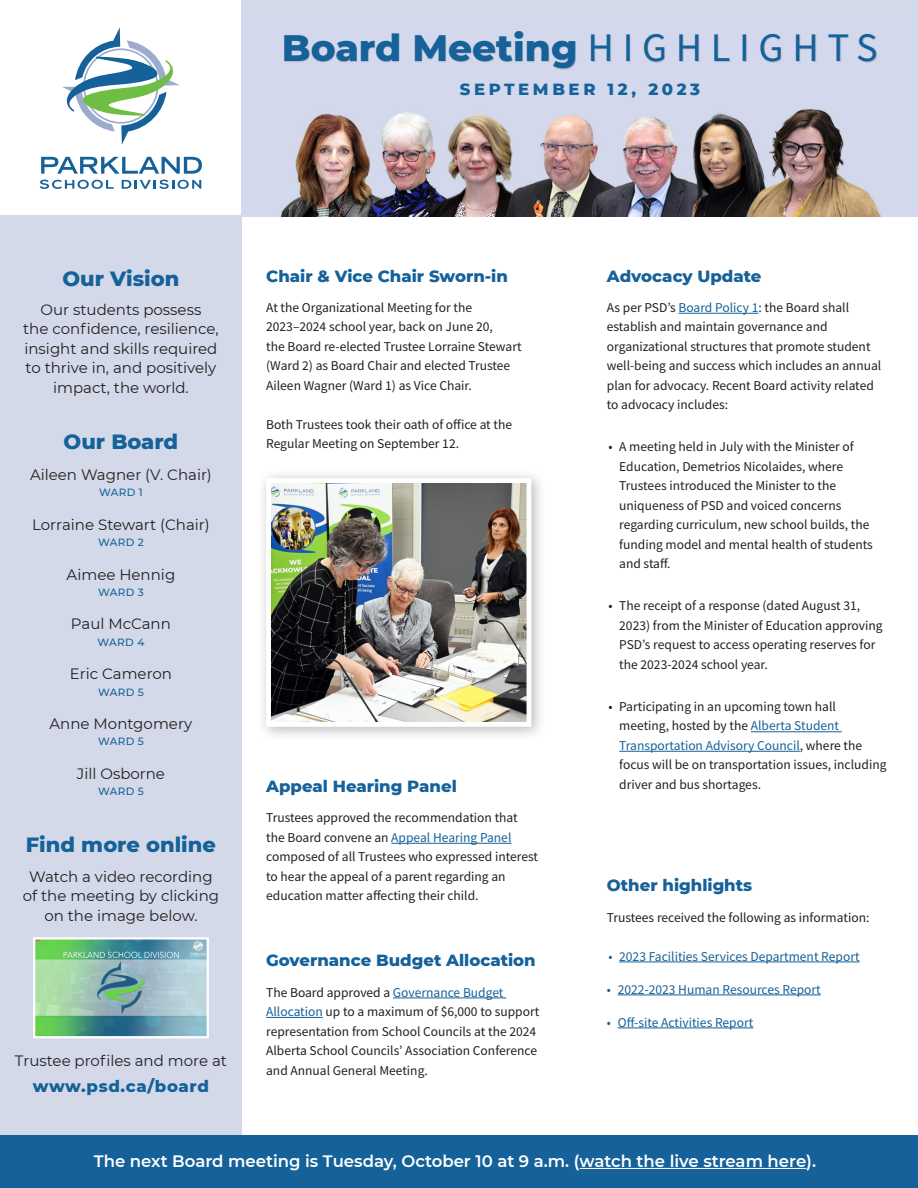
<style>
.page{position:relative;width:918px;height:1188px;background:#fff}
.page>*{position:absolute;margin:0;border:0;box-sizing:border-box;transform-origin:0 0}
.t1{font:800 37.5px "Montserrat";color:#156199}
.t2{font:800 21px "Montserrat";color:#156199}
.t3{font:800 16.5px "Montserrat";color:#156199}
.t4{font:600 16.5px "Montserrat";color:#fff}
.t5{font:800 16.5px "Montserrat";letter-spacing:.22em;color:#156199}
.t6{font:800 16.5px "Montserrat";letter-spacing:.04em;color:#156199}
.t7{font:15px/19.5px "Montserrat";color:#231f20;text-align:center}
.Paragraph_Style_1{font:13.5px/19.5px "Source Sans Pro";color:#231f20}
.Paragraph_Style_1-2{font:13.5px "Source Sans Pro";color:#156199}
.t8{font:500 10.5px "Montserrat";letter-spacing:.03em;color:#156199}
.s1{font-family:"Source Sans Pro";font-weight:400;font-size:40.5px}
.s2{color:#156199}
</style>
<div class="page">
<div style="left:0;top:215px;width:242px;height:928px;background:#d3d9e8"></div>
<div style="left:242px;top:0;width:676px;height:216px;background:#d3d9e8"></div>
<img style="left:281px;top:109px;width:600px;height:107px">
<svg style="left:41px;top:157px;width:161px;height:17px"></svg>
<svg style="left:40px;top:180px;width:74px;height:9px"></svg>
<svg style="left:122px;top:180px;width:79px;height:9px"></svg>
<svg style="left:62px;top:27px;width:117px;height:118px"></svg>
<div style="left:284px;top:31px;width:593px;height:39px;background:#231f20;opacity:.2"></div>
<div style="left:0;top:1135px;width:918px;height:53px;background:#156199"></div>
<hr style="left:580px;top:1168px;width:226px;height:1px;background:#fff">
<img style="left:36px;top:940px;width:170px;height:95px">
<div style="left:33px;top:937px;width:176px;height:101px;border:2px solid #fff"></div>
<hr style="left:679px;top:313px;width:80px;height:1px;background:#156199">
<hr style="left:751px;top:731px;width:91px;height:1px;background:#156199">
<hr style="left:619px;top:751px;width:181px;height:1px;background:#156199">
<hr style="left:391px;top:843px;width:120px;height:1px;background:#156199">
<hr style="left:619px;top:962px;width:241px;height:1px;background:#156199">
<hr style="left:618px;top:995px;width:203px;height:1px;background:#156199">
<hr style="left:618px;top:1028px;width:135px;height:1px;background:#156199">
<hr style="left:393px;top:998px;width:113px;height:1px;background:#156199">
<hr style="left:266px;top:1017px;width:57px;height:1px;background:#156199">
<div style="left:257px;top:469px;width:289px;height:273px;background:#231f20;opacity:.3"></div>
<img style="left:272px;top:484px;width:253px;height:237px">
<div style="left:266px;top:478px;width:265px;height:249px;border:5px solid #fff"></div>
<p class="t1" style="left:282px;top:20px;width:597px">Board Meeting <span class="s1">HIGHLIGHTS</span></p>
<p class="t5" style="left:460px;top:77px;width:242px">SEPTEMBER 12, 2023</p>
<p class="t2" style="left:62px;top:263px;width:119px">Our Vision</p>
<p class="t7" style="left:41px;top:299px;width:162px">Our students possess</p>
<p class="t7" style="left:23px;top:319px;width:197px">the confidence, resilience, insight and skills required to thrive in, and positively impact, the world.</p>
<p class="t2" style="left:64px;top:427px;width:116px">Our Board</p>
<p class="t7" style="left:30px;top:464px;width:183px">Aileen Wagner (V. Chair)</p>
<p class="t8" style="left:99px;top:485px;width:45px">WARD 1</p>
<p class="t7" style="left:32px;top:514px;width:179px">Lorraine Stewart (Chair)</p>
<p class="t8" style="left:98px;top:535px;width:47px">WARD 2</p>
<p class="t7" style="left:67px;top:564px;width:110px">Aimee Hennig</p>
<p class="t8" style="left:98px;top:585px;width:47px">WARD 3</p>
<p class="t7" style="left:71px;top:614px;width:102px">Paul McCann</p>
<p class="t8" style="left:98px;top:635px;width:48px">WARD 4</p>
<p class="t7" style="left:70px;top:664px;width:104px">Eric Cameron</p>
<p class="t8" style="left:98px;top:685px;width:47px">WARD 5</p>
<p class="t7" style="left:50px;top:713px;width:144px">Anne Montgomery</p>
<p class="t8" style="left:98px;top:734px;width:47px">WARD 5</p>
<p class="t7" style="left:77px;top:763px;width:90px">Jill Osborne</p>
<p class="t8" style="left:98px;top:784px;width:47px">WARD 5</p>
<p class="t2" style="left:26px;top:829px;width:192px">Find more online</p>
<p class="t7" style="left:29px;top:866px;width:185px">Watch a video recording</p>
<p class="t7" style="left:23px;top:886px;width:198px">of the meeting by clicking on the image below.</p>
<p class="t7" style="left:15px;top:1051px;width:214px">Trustee profiles and more at</p>
<p class="t6" style="left:33px;top:1074px;width:177px">www.psd.ca/board</p>
<p class="t3" style="left:266px;top:264px;width:243px">Chair &amp; Vice Chair Sworn-in</p>
<p class="Paragraph_Style_1" style="left:266px;top:298px;width:207px">At the Organizational Meeting for the</p>
<p class="Paragraph_Style_1" style="left:266px;top:317px;width:228px">2023–2024 school year, back on June 20,</p>
<p class="Paragraph_Style_1" style="left:266px;top:337px;width:257px">the Board re-elected Trustee Lorraine Stewart (Ward 2) as Board Chair and elected Trustee<br>Aileen Wagner (Ward 1) as Vice Chair.</p>
<p class="Paragraph_Style_1" style="left:266px;top:415px;width:247px">Both Trustees took their oath of office at the<br>Regular Meeting on September 12.</p>
<p class="t3" style="left:266px;top:774px;width:192px">Appeal Hearing Panel</p>
<p class="Paragraph_Style_1" style="left:266px;top:808px;width:273px">Trustees approved the recommendation that the Board convene an <span class="s2">Appeal Hearing Panel </span>composed of all Trustees who expressed interest to hear the appeal of a parent regarding an education matter affecting their child.</p>
<p class="t3" style="left:266px;top:948px;width:271px">Governance Budget Allocation</p>
<p class="Paragraph_Style_1" style="left:266px;top:982px;width:275px">The Board approved a <span class="s2">Governance Budget Allocation</span> up to a maximum of $6,000 to support representation from School Councils at the 2024<br>Alberta School Councils’ Association Conference and Annual General Meeting.</p>
<p class="t3" style="left:607px;top:264px;width:156px">Advocacy Update</p>
<p class="Paragraph_Style_1" style="left:607px;top:298px;width:276px">As per PSD’s <span class="s2">Board Policy 1</span>: the Board shall establish and maintain governance and organizational structures that promote student well-being and success which includes an annual plan for advocacy. Recent Board activity related to advocacy includes:</p>
<p class="Paragraph_Style_1" style="left:619px;top:437px;width:255px;text-indent:-11px">• A meeting held in July with the Minister of Education, Demetrios Nicolaides, where Trustees introduced the Minister to the uniqueness of PSD and voiced concerns regarding curriculum, new school builds, the funding model and mental health of students and staff.</p>
<p class="Paragraph_Style_1" style="left:619px;top:596px;width:265px;text-indent:-11px">• The receipt of a response (dated August 31, 2023) from the Minister of Education approving PSD’s request to access operating reserves for the 2023-2024 school year.</p>
<p class="Paragraph_Style_1" style="left:619px;top:697px;width:269px;text-indent:-11px">• Participating in an upcoming town hall meeting, hosted by the <span class="s2">Alberta Student Transportation Advisory Council</span>, where the focus will be on transportation issues, including driver and bus shortages.</p>
<p class="t3" style="left:607px;top:873px;width:147px">Other highlights</p>
<p class="Paragraph_Style_1" style="left:607px;top:907px;width:264px">Trustees received the following as information:</p>
<p class="Paragraph_Style_1-2" style="left:608px;top:948px;width:253px">• 2023 Facilities Services Department Report</p>
<p class="Paragraph_Style_1-2" style="left:607px;top:981px;width:215px">• 2022-2023 Human Resources Report</p>
<p class="Paragraph_Style_1-2" style="left:607px;top:1014px;width:148px">• Off-site Activities Report</p>
<p class="t4" style="left:94px;top:1150px;width:724px">The next Board meeting is Tuesday, October 10 at 9 a.m. (watch the live stream here).</p>
</div>
